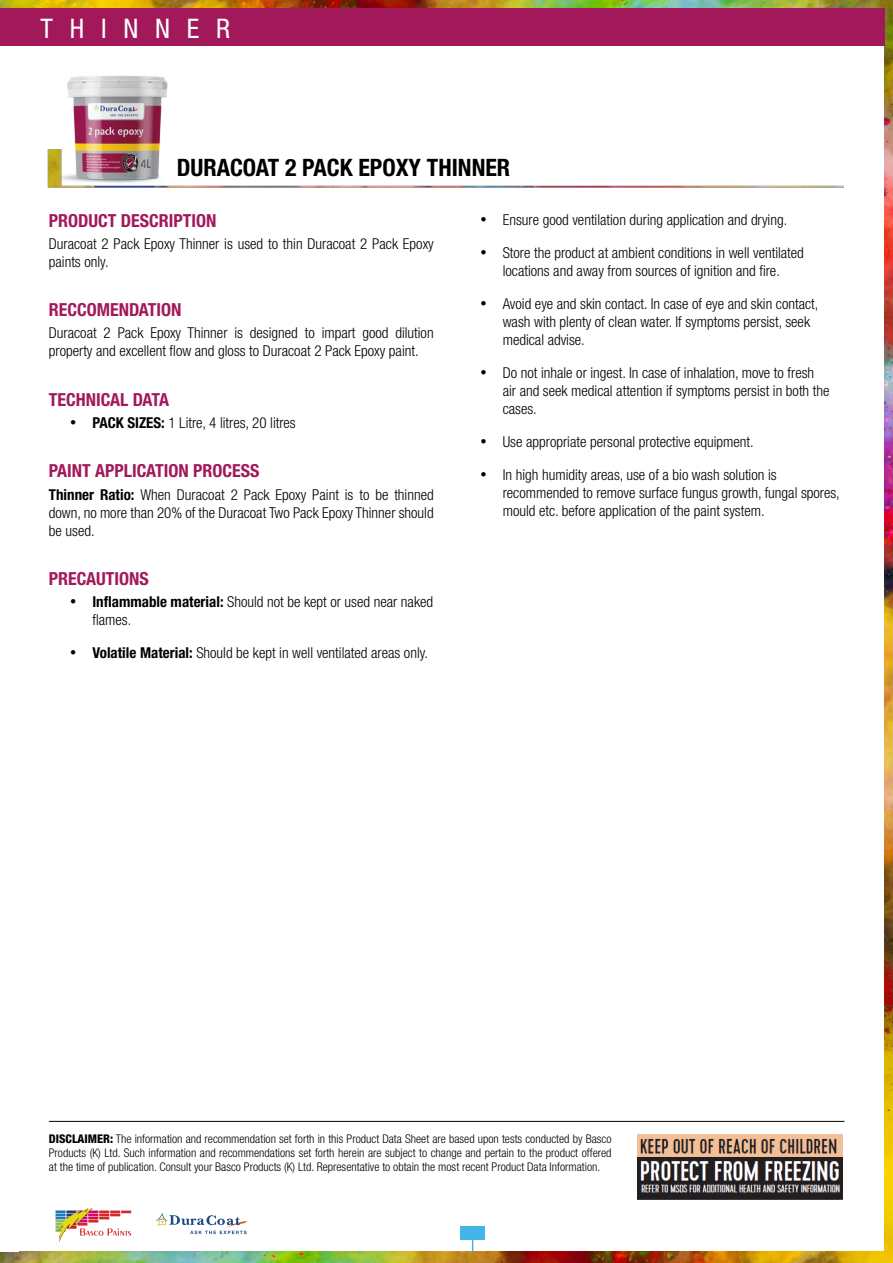
<style>
.page{position:relative;width:893px;height:1263px;background:#fff}
.page>*{position:absolute;margin:0;border:0;box-sizing:border-box;transform-origin:0 0}
.t1{font:condensed 27px "Helvetica Neue";letter-spacing:.62em;color:#fff}
.t2{font:700 condensed 24px "Helvetica Neue";color:#000}
.t3{font:700 condensed 18px "Helvetica Neue";color:#a2195b}
.t4{font:300 condensed 15px/18px "Helvetica Neue";color:#000}
.t5{font:300 condensed 12px/14.4px "Helvetica Neue";color:#000;text-align:justify}
.s1{font-weight:700}
.s2{font-weight:800}
</style>
<div class="page">
<img style="left:0;top:0;width:893px;height:1263px">
<div style="left:8px;top:9px;width:876px;height:1241px;background:#fff"></div>
<div style="left:0;top:8px;width:19px;height:1244px;background:#fff"></div>
<div style="left:460px;top:1225px;width:25px;height:14px;background:#44b5e8"></div>
<svg style="left:472px;top:1239px;width:1px;height:13px"></svg>
<img style="left:637px;top:1134px;width:205px;height:65px">
<hr style="left:49px;top:1121px;width:795px;height:1px;background:#000">
<svg style="left:55px;top:1208px;width:192px;height:34px"></svg>
<img style="left:47px;top:149px;width:796px;height:39px">
<div style="left:0;top:8px;width:885px;height:38px;background:#a2195b"></div>
<img style="left:55px;top:76px;width:125px;height:112px">
<h1 class="t1" style="left:41px;top:13px;width:191px">THINNER</h1>
<h2 class="t2" style="left:177px;top:153px;width:335px">DURACOAT 2 PACK EPOXY THINNER</h2>
<p class="t3" style="left:49px;top:209px;width:169px">PRODUCT DESCRIPTION</p>
<p class="t4" style="left:49px;top:234px;width:386px">Duracoat 2 Pack Epoxy Thinner is used to thin Duracoat 2 Pack Epoxy paints only.</p>
<p class="t3" style="left:49px;top:299px;width:134px">RECCOMENDATION</p>
<p class="t4" style="left:49px;top:324px;width:386px">Duracoat 2 Pack Epoxy Thinner is designed to impart good dilution property and excellent flow and gloss to Duracoat 2 Pack Epoxy paint.</p>
<p class="t3" style="left:49px;top:388px;width:122px">TECHNICAL DATA</p>
<p class="t4" style="left:70px;top:414px;width:227px">• <span class="s1">PACK SIZES:</span> 1 Litre, 4 litres, 20 litres</p>
<p class="t3" style="left:49px;top:460px;width:212px">PAINT APPLICATION PROCESS</p>
<p class="t4" style="left:49px;top:485px;width:386px;text-align:justify"><span class="s1">Thinner Ratio:</span> When Duracoat 2 Pack Epoxy Paint is to be thinned down, no more than 20% of the Duracoat Two Pack Epoxy Thinner should be used.</p>
<p class="t3" style="left:49px;top:568px;width:102px">PRECAUTIONS</p>
<p class="t4" style="left:92px;top:593px;width:342px;text-indent:-22px">• <span class="s1">Inflammable material:</span> Should not be kept or used near naked flames.</p>
<p class="t4" style="left:70px;top:644px;width:360px">• <span class="s1">Volatile Material:</span> Should be kept in well ventilated areas only.</p>
<p class="t4" style="left:480px;top:210px;width:309px">• Ensure good ventilation during application and drying.</p>
<p class="t4" style="left:480px;top:243px;width:325px;text-align:center">• Store the product at ambient conditions in well ventilated locations and away from sources of ignition and fire.</p>
<p class="t4" style="left:503px;top:294px;width:317px;text-indent:-22px">• Avoid eye and skin contact. In case of eye and skin contact, wash with plenty of clean water. If symptoms persist, seek medical advise.</p>
<p class="t4" style="left:503px;top:363px;width:328px;text-indent:-22px">• Do not inhale or ingest. In case of inhalation, move to fresh air and seek medical attention if symptoms persist in both the cases.</p>
<p class="t4" style="left:480px;top:432px;width:275px">• Use appropriate personal protective equipment.</p>
<p class="t4" style="left:503px;top:465px;width:339px;text-indent:-22px">• In high humidity areas, use of a bio wash solution is recommended to remove surface fungus growth, fungal spores, mould etc. before application of the paint system.</p>
<p class="t5" style="left:49px;top:1131px;width:564px"><span class="s2">DISCLAIMER:</span> The information and recommendation set forth in this Product Data Sheet are based upon tests conducted by Basco Products (K) Ltd. Such information and recommendations set forth herein are subject to change and pertain to the product offered at the time of publication. Consult your Basco Products (K) Ltd. Representative to obtain the most recent Product Data Information.</p>
</div>
